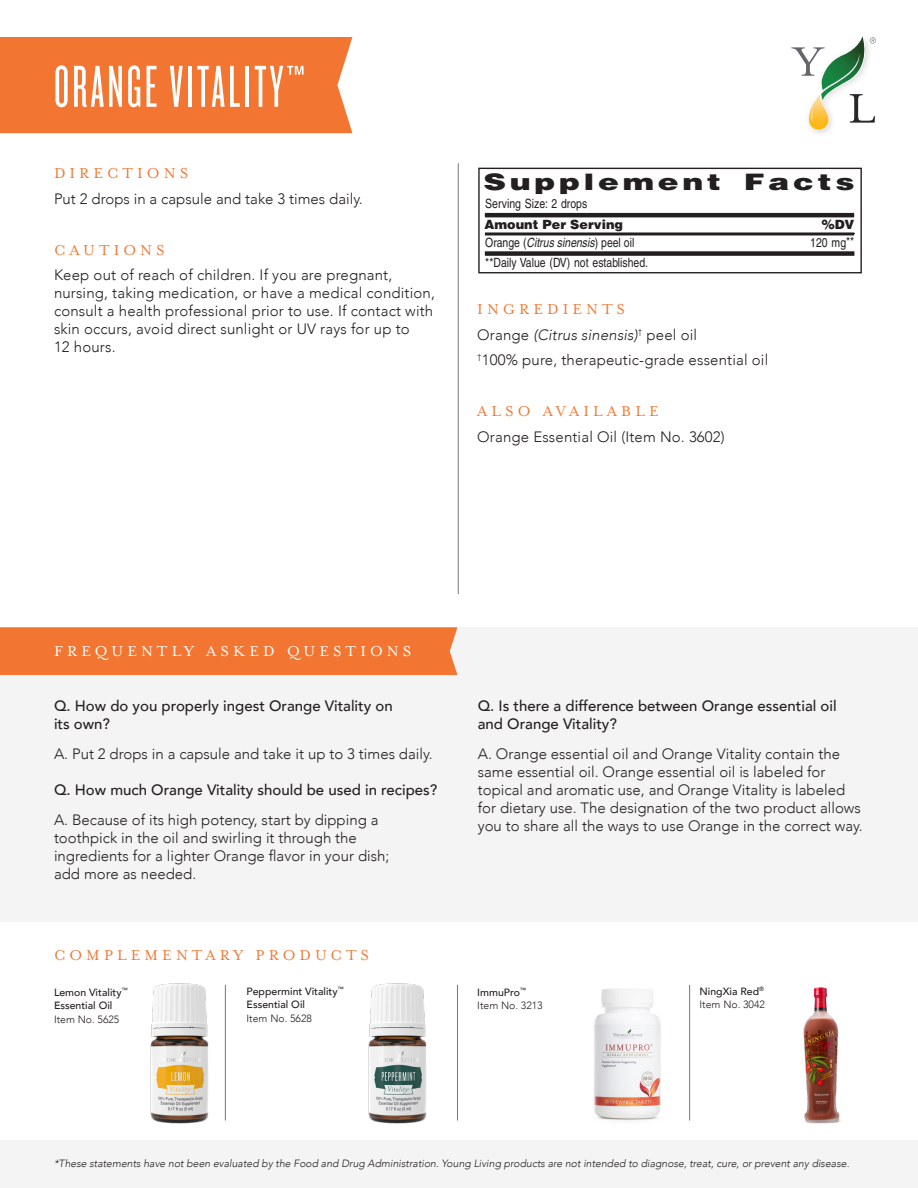
<style>
.page{position:relative;width:918px;height:1188px;background:#fff}
.page>*{position:absolute;margin:0;border:0;box-sizing:border-box;transform-origin:0 0}
.t1{font:61.5px "Knockout 26 Junior Flywght";letter-spacing:.05em;color:#fff}
.t2{font:900 22.65px "Helvetica";letter-spacing:.12em;color:#231f20;scale:1.38 1}
.t3{font:16.5px "Mrs Eaves OT";letter-spacing:.25em;color:#f27631}
.t4{font:16.5px "Mrs Eaves OT";letter-spacing:.25em;color:#fff}
.t5{font:300 15px/18px "Avenir";color:#231f20}
.t6{font:500 15px/18px "Avenir";color:#231f20}
.t7{font:italic 300 15px "Avenir";letter-spacing:.01em;color:#231f20}
.t8{font:condensed 12.75px/20.9px "Helvetica";color:#231f20}
.t9{font:900 12.75px "Helvetica";color:#231f20}
.t10{font:italic 300 10.5px "Avenir";color:#231f20}
.t11{font:500 10.5px/13.5px "Avenir";color:#231f20}
.t12{font:300 10.5px "Avenir";color:#231f20}
.s1{font-weight:900;font-stretch:normal}
.s2{font-style:italic}
.s3{font-style:normal}
</style>
<div class="page">
<img style="left:150px;top:983px;width:58px;height:141px">
<img style="left:369px;top:983px;width:57px;height:141px">
<img style="left:594px;top:984px;width:97px;height:137px">
<img style="left:803px;top:987px;width:38px;height:137px">
<div style="left:0;top:627px;width:918px;height:295px;background:#f4f4f4"></div>
<div style="left:0;top:37px;width:352px;height:96px;background:#f27631"></div>
<div style="left:0;top:627px;width:458px;height:48px;background:#f27631"></div>
<hr style="left:458px;top:163px;width:1px;height:431px;background:#777779">
<svg style="left:791px;top:36px;width:85px;height:94px"></svg>
<hr style="left:225px;top:985px;width:1px;height:135px;background:#777779">
<hr style="left:457px;top:985px;width:1px;height:135px;background:#777779">
<hr style="left:689px;top:985px;width:1px;height:135px;background:#777779">
<div style="left:0;top:1140px;width:918px;height:48px;background:#f4f4f4"></div>
<div style="left:473px;top:164px;width:394px;height:112px;background:linear-gradient(to right,#fff,#fff)"></div>
<div style="left:479px;top:168px;width:382px;height:105px;background:#fff"></div>
<div style="left:478px;top:168px;width:384px;height:105px;border:1px solid #231f20"></div>
<hr style="left:485px;top:213px;width:369px;height:4px;background:#231f20">
<hr style="left:485px;top:232px;width:369px;height:3px;background:#231f20">
<div style="left:485px;top:251px;width:369px;height:5px;background:#231f20"></div>
<p class="t1" style="left:54px;top:52px;width:253px">ORANGE VITALITY™</p>
<p class="t3" style="left:54px;top:164px;width:136px">DIRECTIONS</p>
<p class="t5" style="left:54px;top:190px;width:310px">Put 2 drops in a capsule and take 3 times daily.</p>
<p class="t3" style="left:54px;top:241px;width:112px">CAUTIONS</p>
<p class="t5" style="left:54px;top:266px;width:382px">Keep out of reach of children. If you are pregnant, nursing, taking medication, or have a medical condition, consult a health professional prior to use. If contact with skin occurs, avoid direct sunlight or UV rays for up to<br>12 hours.</p>
<p class="t2" style="left:484px;top:167px;width:270px">Supplement Facts</p>
<p class="t8" style="left:484px;top:193px;width:140px">Serving Size: 2 drops<br><span class="s1">Amount Per Serving</span></p>
<p class="t9" style="left:822px;top:216px;width:34px">%DV</p>
<p class="t8" style="left:485px;top:232px;width:151px">Orange (<span class="s2">Citrus sinensis</span>) peel oil</p>
<p class="t8" style="left:810px;top:232px;width:46px">120 mg**</p>
<p class="t8" style="left:485px;top:252px;width:164px">**Daily Value (DV) not established.</p>
<p class="t3" style="left:477px;top:300px;width:149px">INGREDIENTS</p>
<p class="t7" style="left:477px;top:326px;width:221px"><span class="s3">Orange</span> (Citrus sinensis)<sup>†</sup> <span class="s3">peel oil</span></p>
<p class="t5" style="left:477px;top:351px;width:292px"><sup>†</sup>100% pure, therapeutic-grade essential oil</p>
<p class="t3" style="left:477px;top:402px;width:183px">ALSO AVAILABLE</p>
<p class="t5" style="left:477px;top:427px;width:249px">Orange Essential Oil (Item No. 3602)</p>
<p class="t4" style="left:54px;top:642px;width:359px">FREQUENTLY ASKED QUESTIONS</p>
<p class="t6" style="left:54px;top:696px;width:340px">Q. How do you properly ingest Orange Vitality on its own?</p>
<p class="t5" style="left:54px;top:745px;width:380px">A. Put 2 drops in a capsule and take it up to 3 times daily.</p>
<p class="t6" style="left:54px;top:780px;width:385px">Q. How much Orange Vitality should be used in recipes?</p>
<p class="t5" style="left:54px;top:811px;width:337px">A. Because of its high potency, start by dipping a toothpick in the oil and swirling it through the ingredients for a lighter Orange flavor in your dish; add more as needed.</p>
<p class="t3" style="left:54px;top:946px;width:317px">COMPLEMENTARY PRODUCTS</p>
<p class="t11" style="left:54px;top:985px;width:75px">Lemon Vitality<sup>™<br></sup>Essential Oil</p>
<p class="t12" style="left:54px;top:1013px;width:67px">Item No. 5625</p>
<p class="t11" style="left:247px;top:984px;width:99px">Peppermint Vitality<sup>™<br></sup>Essential Oil</p>
<p class="t12" style="left:247px;top:1012px;width:67px">Item No. 5628</p>
<p class="t6" style="left:478px;top:696px;width:360px">Q. Is there a difference between Orange essential oil and Orange Vitality?</p>
<p class="t5" style="left:478px;top:745px;width:386px">A. Orange essential oil and Orange Vitality contain the same essential oil. Orange essential oil is labeled for topical and aromatic use, and Orange Vitality is labeled for dietary use. The designation of the two product allows you to share all the ways to use Orange in the correct way.</p>
<p class="t11" style="left:477px;top:985px;width:50px">ImmuPro<sup>™</sup></p>
<p class="t12" style="left:477px;top:999px;width:67px">Item No. 3213</p>
<p class="t11" style="left:700px;top:984px;width:66px">NingXia Red<sup>®</sup></p>
<p class="t12" style="left:700px;top:998px;width:67px">Item No. 3042</p>
<p class="t10" style="left:54px;top:1157px;width:797px">*These statements have not been evaluated by the Food and Drug Administration. Young Living products are not intended to diagnose, treat, cure, or prevent any disease.</p>
</div>
